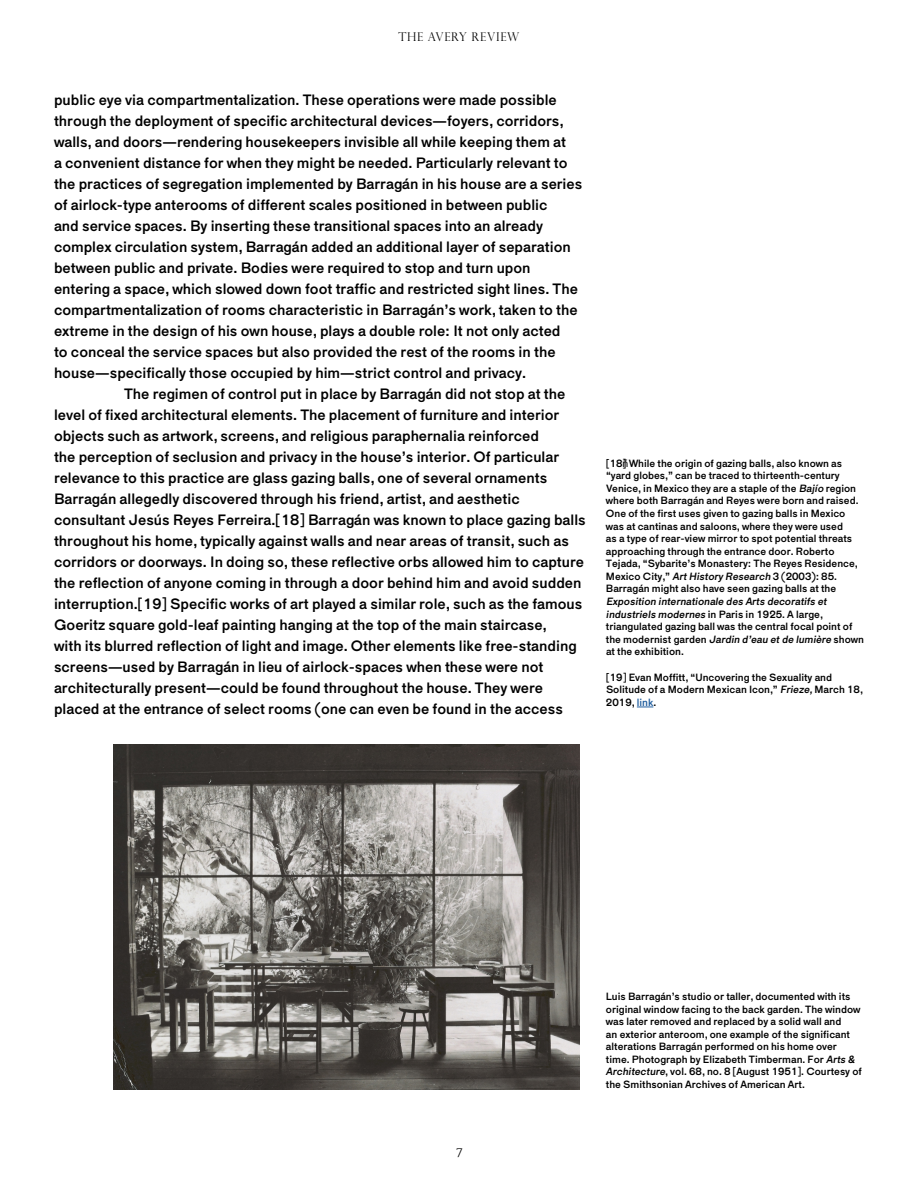
<style>
.page{position:relative;width:918px;height:1188px;background:#fff}
.page>*{position:absolute;margin:0;border:0;box-sizing:border-box;transform-origin:0 0}
.t1{font:15px "Maria Pro";color:#000}
.t2{font:300 12px "Perpetua Titling MT Std";letter-spacing:.06em;color:#000}
.t3{font:10.5px/12.6px "Maria Pro";color:#000}
.s1{font-style:italic}
.s2{color:#215e9e}
</style>
<div class="page">
<svg style="left:637px;top:707px;width:16px;height:1px"></svg>
<img style="left:114px;top:744px;width:465px;height:346px">
<p class="t2" style="left:399px;top:30px;width:122px">THE AVERY REVIEW</p>
<p class="t1" style="left:54px;top:91px;width:504px">public eye via compartmentalization. These operations were made possible</p>
<p class="t1" style="left:54px;top:112px;width:511px">through the deployment of specific architectural devices—foyers, corridors,</p>
<p class="t1" style="left:54px;top:133px;width:514px">walls, and doors—rendering housekeepers invisible all while keeping them at</p>
<p class="t1" style="left:54px;top:154px;width:515px">a convenient distance for when they might be needed. Particularly relevant to</p>
<p class="t1" style="left:54px;top:175px;width:530px">the practices of segregation implemented by Barragán in his house are a series</p>
<p class="t1" style="left:54px;top:196px;width:495px">of airlock-type anterooms of different scales positioned in between public</p>
<p class="t1" style="left:54px;top:217px;width:490px">and service spaces. By inserting these transitional spaces into an already</p>
<p class="t1" style="left:54px;top:238px;width:518px">complex circulation system, Barragán added an additional layer of separation</p>
<p class="t1" style="left:54px;top:259px;width:478px">between public and private. Bodies were required to stop and turn upon</p>
<p class="t1" style="left:54px;top:280px;width:526px">entering a space, which slowed down foot traffic and restricted sight lines. The</p>
<p class="t1" style="left:54px;top:301px;width:525px">compartmentalization of rooms characteristic in Barragán’s work, taken to the</p>
<p class="t1" style="left:54px;top:322px;width:508px">extreme in the design of his own house, plays a double role: It not only acted</p>
<p class="t1" style="left:54px;top:343px;width:503px">to conceal the service spaces but also provided the rest of the rooms in the</p>
<p class="t1" style="left:54px;top:364px;width:474px">house—specifically those occupied by him—strict control and privacy.</p>
<p class="t1" style="left:124px;top:385px;width:443px">The regimen of control put in place by Barragán did not stop at the</p>
<p class="t1" style="left:54px;top:406px;width:507px">level of fixed architectural elements. The placement of furniture and interior</p>
<p class="t1" style="left:54px;top:427px;width:486px">objects such as artwork, screens, and religious paraphernalia reinforced</p>
<p class="t1" style="left:54px;top:448px;width:507px">the perception of seclusion and privacy in the house’s interior. Of particular</p>
<p class="t1" style="left:54px;top:469px;width:495px">relevance to this practice are glass gazing balls, one of several ornaments</p>
<p class="t1" style="left:54px;top:490px;width:467px">Barragán allegedly discovered through his friend, artist, and aesthetic</p>
<p class="t1" style="left:54px;top:511px;width:533px">consultant Jesús Reyes Ferreira.[18] Barragán was known to place gazing balls</p>
<p class="t1" style="left:54px;top:532px;width:517px">throughout his home, typically against walls and near areas of transit, such as</p>
<p class="t1" style="left:54px;top:553px;width:532px">corridors or doorways. In doing so, these reflective orbs allowed him to capture</p>
<p class="t1" style="left:54px;top:574px;width:529px">the reflection of anyone coming in through a door behind him and avoid sudden</p>
<p class="t1" style="left:54px;top:595px;width:530px">interruption.[19] Specific works of art played a similar role, such as the famous</p>
<p class="t1" style="left:54px;top:616px;width:494px">Goeritz square gold-leaf painting hanging at the top of the main staircase,</p>
<p class="t1" style="left:54px;top:637px;width:524px">with its blurred reflection of light and image. Other elements like free-standing</p>
<p class="t1" style="left:54px;top:658px;width:491px">screens—used by Barragán in lieu of airlock-spaces when these were not</p>
<p class="t1" style="left:54px;top:679px;width:491px">architecturally present—could be found throughout the house. They were</p>
<p class="t1" style="left:54px;top:700px;width:510px">placed at the entrance of select rooms (one can even be found in the access</p>
<p class="t3" style="left:606px;top:457px;width:254px">[18] While the origin of gazing balls, also known as “yard globes,” can be traced to thirteenth-century Venice, in Mexico they are a staple of the <span class="s1">Bajío</span> region where both Barragán and Reyes were born and raised.<br>One of the first uses given to gazing balls in Mexico was at cantinas and saloons, where they were used<br>as a type of rear-view mirror to spot potential threats approaching through the entrance door. Roberto Tejada, “Sybarite’s Monastery: The Reyes Residence, Mexico City,” <span class="s1">ArtHistory Research</span> 3 (2003): 85.<br>Barragán might also have seen gazing balls at the</p>
<p class="t3" style="left:606px;top:595px;width:260px"><span class="s1">Exposition internationale des Arts decoratifs et industriels modernes</span> i n Pa r i s i n 1 92 5 . A l a rg e , triangulated gazing ball was the central focal point of the modernist garden <span class="s1">Jardin d’eau etde lumière</span> shown at the exhibition.</p>
<p class="t3" style="left:606px;top:671px;width:258px">[19] Evan Moffitt, “Uncovering the Sexuality and<br>Solitude of a Modern Mexican Icon,” <span class="s1">Frieze,</span>March 18,<br>2019, <span class="s2">link</span>.</p>
<p class="t2" style="left:456px;top:1146px;width:8px">7</p>
<p class="t3" style="left:606px;top:990px;width:257px">Luis Barragán’s studio or taller, documented with its original window facing to the back garden. The window was later removed and replaced by a solid wall and<br>an exterior anteroom, one example of the significant alterations Barragán performed on his home over time. Photograph by Elizabeth Timberman. For <span class="s1">Arts &amp; Architecture</span>, vol. 68, no. 8 [August 1951]. Courtesy of the Smithsonian Archives of American Art.</p>
</div>
